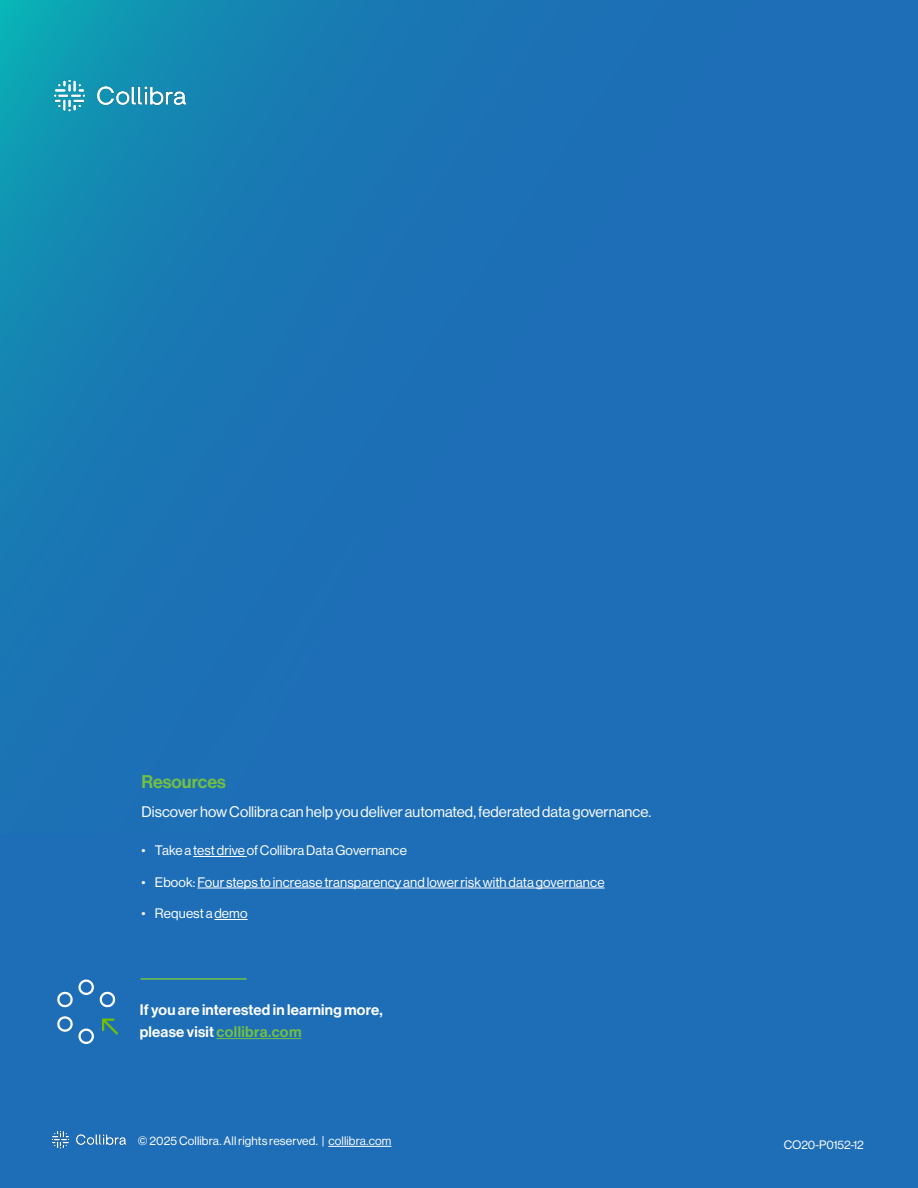
<style>
.page{position:relative;width:918px;height:1188px;background:#1e6eb7}
.page>*{position:absolute;margin:0;border:0;box-sizing:border-box;transform-origin:0 0}
.t1{font:500 18px "Haas Grot Disp 65";color:#72bf44}
.t2{font:15px "Haas Grot Disp 55 Roman";letter-spacing:.005em;color:#fff}
.t3{font:500 15px/22.5px "Haas Grot Disp 65";letter-spacing:.015em;color:#fff}
.t4{font:13.5px "Haas Grot Disp 55 Roman";letter-spacing:.01em;color:#fff}
.t5{font:12px "Haas Grot Disp 55 Roman";letter-spacing:.01em;color:#fff}
.t6{font:12px "Haas Grot Disp 55 Roman";letter-spacing:-.01em;color:#fff}
.s1{color:#72bf44}
</style>
<div class="page">
<svg style="left:0;top:0;width:399px;height:603px"></svg>
<hr style="left:217px;top:1038px;width:85px;height:1px;background:#72bf44">
<hr style="left:141px;top:978px;width:106px;height:2px;background:#72bf44">
<img style="left:51px;top:77px;width:138px;height:36px">
<hr style="left:328px;top:1146px;width:63px;height:1px;background:#fff">
<img style="left:51px;top:1130px;width:76px;height:19px">
<hr style="left:193px;top:856px;width:54px;height:1px;background:#fff">
<hr style="left:197px;top:888px;width:408px;height:1px;background:#fff">
<hr style="left:214px;top:919px;width:34px;height:1px;background:#fff">
<svg style="left:57px;top:979px;width:62px;height:65px"></svg>
<h1 class="t1" style="left:141px;top:771px;width:86px">Resources</h1>
<p class="t2" style="left:141px;top:803px;width:511px">Discover how Collibra can help you deliver automated, federated data governance.</p>
<p class="t4" style="left:141px;top:843px;width:267px">• Take a test drive of Collibra Data Governance</p>
<p class="t4" style="left:141px;top:874px;width:465px">• Ebook: Four steps to increase transparency and lower risk with data governance</p>
<p class="t4" style="left:141px;top:906px;width:108px">• Request a demo</p>
<p class="t3" style="left:140px;top:998px;width:245px">If you are interested in learning more, please visit <span class="s1">collibra.com</span></p>
<p class="t5" style="left:138px;top:1134px;width:255px">© 2025 Collibra. All rights reserved. | collibra.com</p>
<p class="t6" style="left:784px;top:1138px;width:82px">CO20-P0152-12</p>
</div>
